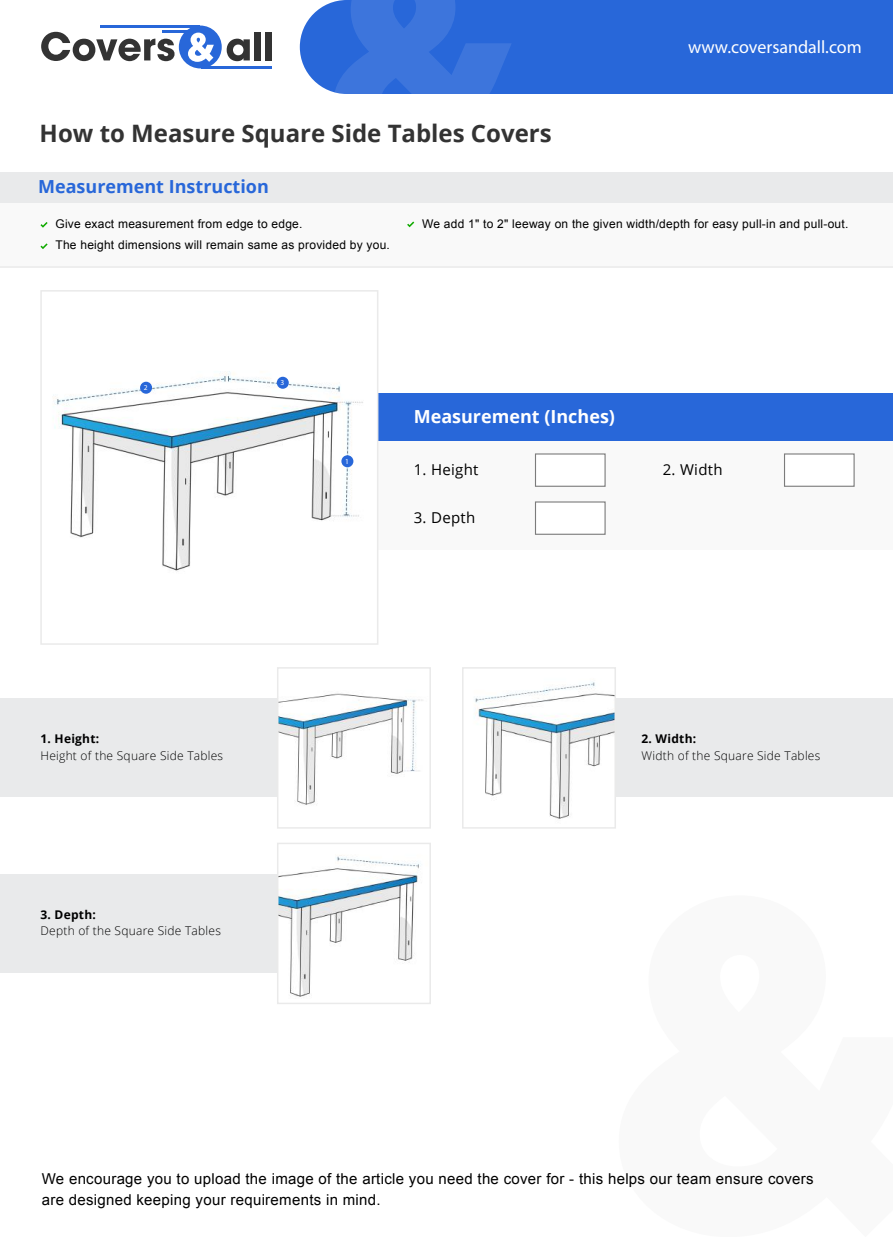
<style>
.page{position:relative;width:893px;height:1237px;background:#fff}
.page>*{position:absolute;margin:0;border:0;box-sizing:border-box;transform-origin:0 0}
.t1{font:700 24px "Open Sans";color:#333}
.t2{font:700 18px "Open Sans";color:#2867d9}
.t3{font:18px "Myriad Pro";color:#fff}
.t4{font:700 18px "Open Sans";color:#fff}
.t5{font:15px/21px "Arial";letter-spacing:.02em;color:#000}
.t6{font:15px "Open Sans";letter-spacing:.02em;color:#000}
.t7{font:12px "Arial";letter-spacing:.02em;color:#000}
.t8{font:300 12px "Open Sans";letter-spacing:.02em;color:#000}
.t9{font:700 12px "Open Sans";letter-spacing:.02em;color:#000}
.t10{font:7.5px "Myriad Pro";color:#fff}
</style>
<div class="page">
<div style="left:0;top:699px;width:293px;height:98px;background:#e9eaeb"></div>
<img style="left:280px;top:693px;width:143px;height:112px">
<div style="left:277px;top:667px;width:154px;height:161px;border:2px solid #eaeaea"></div>
<div style="left:600px;top:699px;width:293px;height:98px;background:#e9eaeb"></div>
<img style="left:474px;top:682px;width:139px;height:137px">
<div style="left:462px;top:667px;width:154px;height:161px;border:2px solid #eaeaea"></div>
<div style="left:0;top:874px;width:293px;height:98px;background:#e9eaeb"></div>
<img style="left:280px;top:855px;width:139px;height:142px">
<div style="left:277px;top:843px;width:154px;height:161px;border:2px solid #eaeaea"></div>
<div style="left:300px;top:0;width:593px;height:94px;background:#2867d9"></div>
<svg style="left:333px;top:0;width:179px;height:94px;background:#356fda"></svg>
<svg style="left:41px;top:32px;width:134px;height:29px"></svg>
<svg style="left:227px;top:39px;width:23px;height:22px"></svg>
<div style="left:254px;top:32px;width:7px;height:28px;background:#333"></div>
<div style="left:265px;top:32px;width:7px;height:28px;background:#333"></div>
<hr style="left:101px;top:26px;width:99px;height:2px;background:#2867d9">
<hr style="left:162px;top:31px;width:38px;height:2px;background:#2867d9">
<hr style="left:201px;top:66px;width:71px;height:2px;background:#2867d9">
<div style="left:179px;top:26px;width:43px;height:42px;background:#2867d9;border-radius:50%"></div>
<svg style="left:188px;top:33px;width:26px;height:29px"></svg>
<div style="left:328px;top:394px;width:565px;height:156px;background:#f9f9f9"></div>
<div style="left:328px;top:394px;width:565px;height:47px;background:#2867d9"></div>
<div style="left:535px;top:453px;width:71px;height:34px;background:#fff;border:1px solid #7c7c7c"></div>
<div style="left:784px;top:453px;width:71px;height:34px;background:#fff;border:1px solid #7c7c7c"></div>
<div style="left:535px;top:501px;width:71px;height:34px;background:#fff;border:1px solid #7c7c7c"></div>
<img style="left:53px;top:371px;width:322px;height:200px">
<div style="left:40px;top:290px;width:338px;height:355px;border:2px solid #eaeaea"></div>
<div style="left:341px;top:455px;width:12px;height:12px;background:#2867d9;border-radius:50%"></div>
<div style="left:140px;top:382px;width:12px;height:12px;background:#2867d9;border-radius:50%"></div>
<div style="left:277px;top:377px;width:12px;height:12px;background:#2867d9;border-radius:50%"></div>
<div style="left:0;top:172px;width:893px;height:31px;background:#e9eaeb"></div>
<div style="left:0;top:203px;width:893px;height:64px;background:#f9f9f9"></div>
<svg style="left:407px;top:221px;width:7px;height:6px"></svg>
<svg style="left:40px;top:222px;width:8px;height:6px"></svg>
<svg style="left:40px;top:243px;width:8px;height:6px"></svg>
<hr style="left:0;top:266px;width:893px;height:2px;background:#eaeaea">
<h2 class="t3" style="left:688px;top:36px;width:175px">www.coversandall.com</h2>
<h1 class="t1" style="left:40px;top:116px;width:514px">How to Measure Square Side Tables Covers</h1>
<h2 class="t2" style="left:38px;top:173px;width:232px">Measurement Instruction</h2>
<p class="t7" style="left:55px;top:216px;width:249px">Give exact measurement from edge to edge.</p>
<p class="t7" style="left:422px;top:216px;width:428px">We add 1" to 2" leeway on the given width/depth for easy pull-in and pull-out.</p>
<p class="t7" style="left:55px;top:237px;width:336px">The height dimensions will remain same as provided by you.</p>
<p class="t10" style="left:144px;top:383px;width:5px">2</p>
<p class="t10" style="left:280px;top:378px;width:5px">3</p>
<p class="t10" style="left:345px;top:457px;width:5px">1</p>
<h2 class="t4" style="left:414px;top:403px;width:203px">Measurement (Inches)</h2>
<p class="t6" style="left:414px;top:459px;width:66px">1. Height</p>
<p class="t6" style="left:663px;top:459px;width:61px">2. Width</p>
<p class="t6" style="left:414px;top:507px;width:63px">3. Depth</p>
<p class="t9" style="left:40px;top:730px;width:60px">1. Height:</p>
<p class="t8" style="left:40px;top:747px;width:184px">Height of the Square Side Tables</p>
<p class="t9" style="left:40px;top:906px;width:57px">3. Depth:</p>
<p class="t8" style="left:40px;top:922px;width:182px">Depth of the Square Side Tables</p>
<p class="t9" style="left:641px;top:730px;width:56px">2. Width:</p>
<p class="t8" style="left:641px;top:747px;width:180px">Width of the Square Side Tables</p>
<p class="t5" style="left:42px;top:1168px;width:773px">We encourage you to upload the image of the article you need the cover for - this helps our team ensure covers are designed keeping your requirements in mind.</p>
</div>
